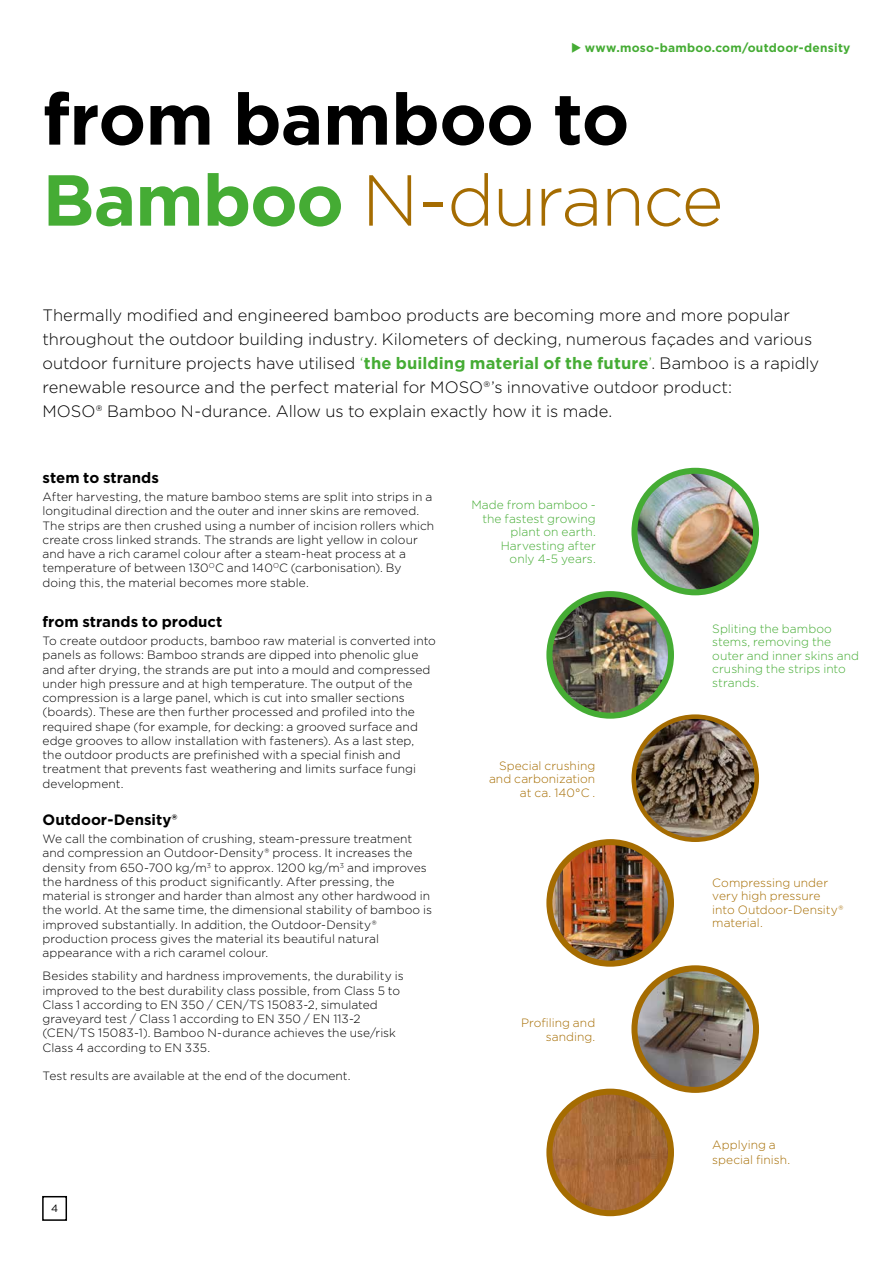
<style>
.page{position:relative;width:893px;height:1263px;background:#fff}
.page>*{position:absolute;margin:0;border:0;box-sizing:border-box;transform-origin:0 0}
.t1{font:700 72px/81px "Gotham";letter-spacing:-.01em;color:#000}
.t2{font:300 16.5px/24px "Gotham";color:#000}
.t3{font:700 15px "Gotham";color:#000}
.t4{font:300 12px/14.2px "Gotham";letter-spacing:.005em;color:#000}
.t5{font:300 12px/13.5px "Gotham";letter-spacing:.005em;color:#45ac34;text-align:right}
.t6{font:300 12px/13.5px "Gotham";letter-spacing:.005em;color:#a56c01;text-align:right}
.t7{font:700 12px "Gotham";letter-spacing:.02em;color:#45ac34}
.t8{font:10.5px "Gotham";color:#000}
.s1{color:#45ac34}
.s2{font-weight:300;color:#a56c01}
.s3{font-weight:700;color:#45ac34}
</style>
<div class="page">
<img style="left:549px;top:842px;width:122px;height:122px;border-radius:61px">
<div style="left:546px;top:839px;width:128px;height:128px;border:6px solid #a56c01;border-radius:50%"></div>
<img style="left:549px;top:1092px;width:122px;height:121px;border-radius:61px">
<div style="left:546px;top:1089px;width:128px;height:127px;border:6px solid #a56c01;border-radius:50%"></div>
<img style="left:634px;top:471px;width:122px;height:121px;border-radius:61px">
<div style="left:631px;top:468px;width:128px;height:127px;border:6px solid #45ac34;border-radius:50%"></div>
<img style="left:549px;top:594px;width:122px;height:122px;border-radius:61px">
<div style="left:546px;top:591px;width:128px;height:128px;border:6px solid #45ac34;border-radius:50%"></div>
<img style="left:634px;top:717px;width:123px;height:123px;border-radius:62px">
<div style="left:631px;top:714px;width:128px;height:128px;border:4px solid #a56c01;border-radius:50%"></div>
<img style="left:634px;top:968px;width:122px;height:122px;border-radius:61px">
<div style="left:631px;top:965px;width:128px;height:128px;border:6px solid #a56c01;border-radius:50%"></div>
<div style="left:42px;top:1196px;width:25px;height:25px;border:2px solid #000"></div>
<p class="t7" style="left:585px;top:40px;width:267px">www.moso-bamboo.com/outdoor-density</p>
<h1 class="t1" style="left:43px;top:78px;width:682px">from bamboo to<br><span class="s1">Bamboo</span> <span class="s2">N-durance</span></h1>
<p class="t2" style="left:43px;top:303px;width:778px">Thermally modified and engineered bamboo products are becoming more and more popular throughout the outdoor building industry. Kilometers of decking, numerous façades and various outdoor furniture projects have utilised <span class="s1">‘</span><span class="s3">the building material of the future</span><span class="s1">’</span>. Bamboo is a rapidly renewable resource and the perfect material for MOSO®’s innovative outdoor product:<br>MOSO® Bamboo N-durance. Allow us to explain exactly how it is made.</p>
<p class="t3" style="left:43px;top:468px;width:118px">stem to strands</p>
<p class="t4" style="left:43px;top:489px;width:393px">After harvesting, the mature bamboo stems are split into strips in a longitudinal direction and the outer and inner skins are removed.<br>The strips are then crushed using a number of incision rollers which create cross linked strands. The strands are light yellow in colour and have a rich caramel colour after a steam-heat process at a temperature of between 130<sup>O</sup>C and 140<sup>O</sup>C (carbonisation). By doing this, the material becomes more stable.</p>
<p class="t3" style="left:43px;top:612px;width:181px">from strands to product</p>
<p class="t4" style="left:43px;top:633px;width:395px">To create outdoor products, bamboo raw material is converted into panels as follows: Bamboo strands are dipped into phenolic glue and after drying, the strands are put into a mould and compressed under high pressure and at high temperature. The output of the compression is a large panel, which is cut into smaller sections (boards). These are then further processed and profiled into the required shape (for example, for decking: a grooved surface and edge grooves to allow installation with fasteners). As a last step, the outdoor products are prefinished with a special finish and treatment that prevents fast weathering and limits surface fungi development.</p>
<p class="t3" style="left:43px;top:810px;width:136px">Outdoor-Density®</p>
<p class="t4" style="left:43px;top:831px;width:391px">We call the combination of crushing, steam-pressure treatment and compression an Outdoor-Density® process. It increases the density from 650-700 kg/m<sup>3</sup> to approx. 1200 kg/m<sup>3</sup> and improves the hardness of this product significantly. After pressing, the material is stronger and harder than almost any other hardwood in the world. At the same time, the dimensional stability of bamboo is improved substantially. In addition, the Outdoor-Density® production process gives the material its beautiful natural appearance with a rich caramel colour.</p>
<p class="t4" style="left:43px;top:969px;width:363px">Besides stability and hardness improvements, the durability is improved to the best durability class possible, from Class 5 to Class 1 according to EN 350 / CEN/TS 15083-2, simulated graveyard test / Class 1 according to EN 350 / EN 113-2 (CEN/TS 15083-1). Bamboo N-durance achieves the use/risk Class 4 according to EN 335.</p>
<p class="t4" style="left:43px;top:1068px;width:309px">Test results are available at the end of the document.</p>
<p class="t5" style="left:471px;top:498px;width:126px">Made from bamboo - the fastest growing plant on earth.<br>Harvesting after<br>only 4-5 years.</p>
<p class="t6" style="left:489px;top:758px;width:108px">Special crushing and carbonization at ca. 140°C .</p>
<p class="t6" style="left:521px;top:1016px;width:76px">Profiling and sanding.</p>
<p class="t8" style="left:51px;top:1201px;width:9px">4</p>
<p class="t5" style="left:712px;top:621px;width:148px;text-align:left">Spliting the bamboo stems, removing the outer and inner skins and crushing the strips into strands.</p>
<p class="t6" style="left:712px;top:875px;width:133px;text-align:left">Compressing under very high pressure into Outdoor-Density® material.</p>
<p class="t6" style="left:712px;top:1138px;width:79px;line-height:14.2px;text-align:left">Applying a special finish.</p>
</div>
